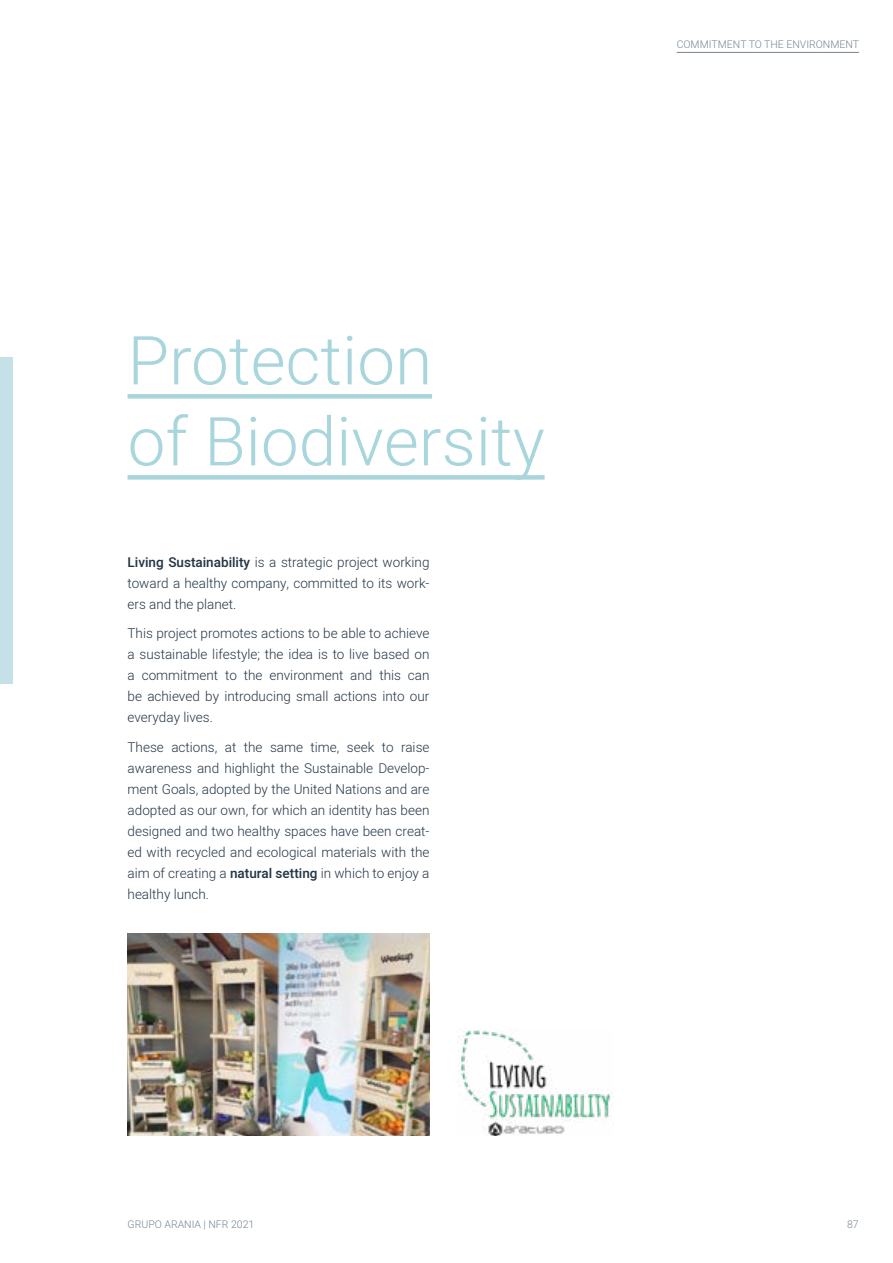
<style>
.page{position:relative;width:893px;height:1263px;background:#fff}
.page>*{position:absolute;margin:0;border:0;box-sizing:border-box;transform-origin:0 0}
.t1{font:300 67.5px/81px "Heebo";color:#a9d5dc}
.t2{font:300 13.5px/21px "Heebo";color:#243646;text-align:justify}
.t3{font:300 10.5px "Heebo";color:#758592}
.s1{font-weight:500}
.s2{color:#3c3c3b}
</style>
<div class="page">
<div style="left:0;top:357px;width:12px;height:327px;background:#c4e1e7"></div>
<img style="left:459px;top:1030px;width:152px;height:106px">
<div style="left:128px;top:394px;width:304px;height:5px;background:#a9d5dc"></div>
<div style="left:128px;top:475px;width:417px;height:5px;background:#a9d5dc"></div>
<img style="left:128px;top:933px;width:301px;height:203px">
<hr style="left:677px;top:52px;width:182px;height:1px;background:#758592">
<h1 class="t1" style="left:128px;top:319px;width:419px">Protection<br>of Biodiversity</h1>
<p class="t2" style="left:128px;top:551px;width:303px"><span class="s1">Living Sustainability</span> is a strategic project working toward a healthy company, committed to its work&shy;ers and the planet.</p>
<p class="t2" style="left:128px;top:623px;width:303px">This project promotes actions to be able to achieve a sustainable lifestyle; the idea is to live based on a commitment to the environment and this can be achieved by introducing small actions into our everyday lives.</p>
<p class="t2" style="left:128px;top:736px;width:303px">These actions, at the same time, seek to raise awareness and highlight the Sustainable Develop&shy;ment Goals, adopted by the United Nations and are adopted as our own, for which an identity has been designed and two healthy spaces have been creat&shy;ed with recycled and ecological materials with the aim of creating a <span class="s1">natural setting</span> in which to enjoy a healthy lunch<span class="s2">.</span></p>
<p class="t3" style="left:128px;top:1217px;width:128px">GRUPO ARANIA | NFR 2021</p>
<p class="t3" style="left:677px;top:37px;width:184px">COMMITMENT TO THE ENVIRONMENT</p>
<p class="t3" style="left:847px;top:1217px;width:13px">87</p>
</div>
